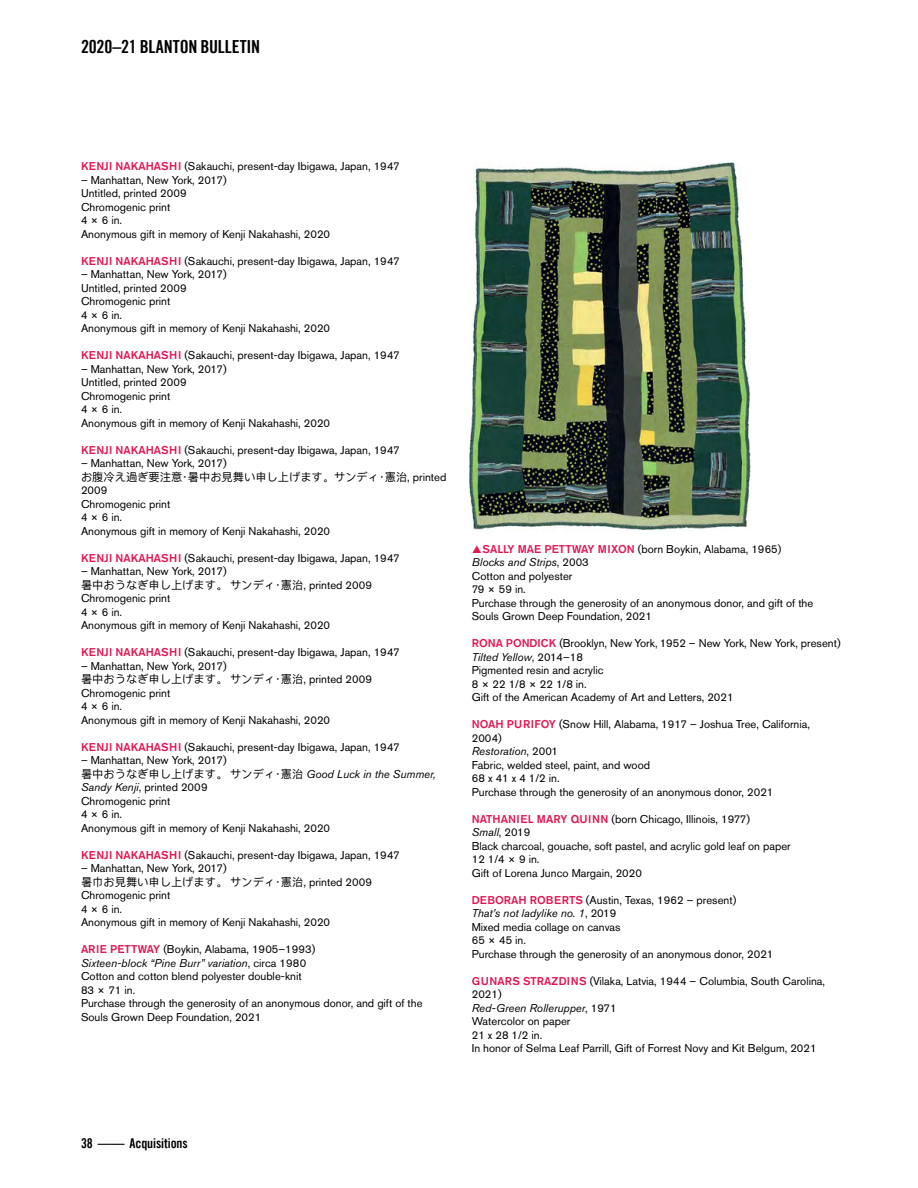
<style>
.page{position:relative;width:918px;height:1188px;background:#fff}
.page>*{position:absolute;margin:0;border:0;box-sizing:border-box;transform-origin:0 0}
.t1{font:18px "Trade Gothic LT Bold Cond Twenty";letter-spacing:-.01em;color:#000}
.t2{font:13.5px "Trade Gothic LT Bold Cond Twenty";letter-spacing:-.005em;color:#000}
.t3{font:11.25px/13.5px "Akzidenz Grotesk Std";color:#000}
.t4{font:11.25px "Ping Fang SC";color:#000}
.s1{font-weight:500;color:#de1851}
.s2{font-family:"Akzidenz Grotesk Std"}
.s3{font-family:"Akzidenz Grotesk Std";font-style:italic}
.s4{font-style:italic}
</style>
<div class="page">
<img style="left:469px;top:162px;width:281px;height:369px">
<h1 class="t1" style="left:81px;top:36px;width:181px">2020–21 BLANTON BULLETIN</h1>
<p class="t3" style="left:81px;top:160px;width:320px"><span class="s1">KENJI NAKAHASHI</span> (Sakauchi, present‑day Ibigawa, Japan, 1947</p>
<p class="t3" style="left:81px;top:173px;width:251px">– Manhattan, New York, 2017)<br>Untitled, printed 2009<br>Chromogenic print<br>4 × 6 in.<br>Anonymous gift in memory of Kenji Nakahashi, 2020</p>
<p class="t3" style="left:81px;top:254px;width:320px"><span class="s1">KENJI NAKAHASHI</span> (Sakauchi, present‑day Ibigawa, Japan, 1947</p>
<p class="t3" style="left:81px;top:268px;width:251px">– Manhattan, New York, 2017)<br>Untitled, printed 2009<br>Chromogenic print<br>4 × 6 in.<br>Anonymous gift in memory of Kenji Nakahashi, 2020</p>
<p class="t3" style="left:81px;top:349px;width:320px"><span class="s1">KENJI NAKAHASHI</span> (Sakauchi, present‑day Ibigawa, Japan, 1947</p>
<p class="t3" style="left:81px;top:362px;width:251px">– Manhattan, New York, 2017)<br>Untitled, printed 2009<br>Chromogenic print<br>4 × 6 in.<br>Anonymous gift in memory of Kenji Nakahashi, 2020</p>
<p class="t3" style="left:81px;top:443px;width:320px"><span class="s1">KENJI NAKAHASHI</span> (Sakauchi, present‑day Ibigawa, Japan, 1947</p>
<p class="t3" style="left:81px;top:457px;width:147px">– Manhattan, New York, 2017)</p>
<p class="t4" style="left:81px;top:470px;width:367px">お腹冷え過ぎ要注意·暑中お見舞い申し上げます。サンディ·憲治<span class="s2">, printed</span></p>
<p class="t3" style="left:81px;top:484px;width:251px">2009<br>Chromogenic print<br>4 × 6 in.<br>Anonymous gift in memory of Kenji Nakahashi, 2020</p>
<p class="t3" style="left:81px;top:551px;width:320px"><span class="s1">KENJI NAKAHASHI</span> (Sakauchi, present‑day Ibigawa, Japan, 1947</p>
<p class="t3" style="left:81px;top:565px;width:147px">– Manhattan, New York, 2017)</p>
<p class="t4" style="left:81px;top:578px;width:293px">暑中おうなぎ申し上げます。サンディ·憲治<span class="s2">, printed 2009</span></p>
<p class="t3" style="left:81px;top:592px;width:251px">Chromogenic print<br>4 × 6 in.<br>Anonymous gift in memory of Kenji Nakahashi, 2020</p>
<p class="t3" style="left:81px;top:646px;width:320px"><span class="s1">KENJI NAKAHASHI</span> (Sakauchi, present‑day Ibigawa, Japan, 1947</p>
<p class="t3" style="left:81px;top:659px;width:147px">– Manhattan, New York, 2017)</p>
<p class="t4" style="left:81px;top:673px;width:293px">暑中おうなぎ申し上げます。サンディ·憲治<span class="s2">, printed 2009</span></p>
<p class="t3" style="left:81px;top:686px;width:251px">Chromogenic print<br>4 × 6 in.<br>Anonymous gift in memory of Kenji Nakahashi, 2020</p>
<p class="t3" style="left:81px;top:740px;width:320px"><span class="s1">KENJI NAKAHASHI</span> (Sakauchi, present‑day Ibigawa, Japan, 1947</p>
<p class="t3" style="left:81px;top:754px;width:147px">– Manhattan, New York, 2017)</p>
<p class="t4" style="left:81px;top:767px;width:356px">暑中おうなぎ申し上げます。サンディ·憲治 <span class="s3">Good Luck in the Summer,</span></p>
<p class="t3" style="left:81px;top:781px;width:251px"><span class="s4">Sandy Kenji</span>, printed 2009<br>Chromogenic print<br>4 × 6 in.<br>Anonymous gift in memory of Kenji Nakahashi, 2020</p>
<p class="t3" style="left:81px;top:848px;width:320px"><span class="s1">KENJI NAKAHASHI</span> (Sakauchi, present‑day Ibigawa, Japan, 1947</p>
<p class="t3" style="left:81px;top:862px;width:147px">– Manhattan, New York, 2017)</p>
<p class="t4" style="left:81px;top:875px;width:293px">暑巾お見舞い申し上げます。サンディ·憲治<span class="s2">, printed 2009</span></p>
<p class="t3" style="left:81px;top:889px;width:251px">Chromogenic print<br>4 × 6 in.<br>Anonymous gift in memory of Kenji Nakahashi, 2020</p>
<p class="t3" style="left:81px;top:943px;width:343px"><span class="s1">ARIE PETTWAY</span> (Boykin, Alabama, 1905–1993)<br><span class="s4">Sixteen‑block “Pine Burr” variation</span>, circa 1980<br>Cotton and cotton blend polyester double‑knit<br>83 × 71 in.<br>Purchase through the generosity of an anonymous donor, and gift of the Souls Grown Deep Foundation, 2021</p>
<p class="t3" style="left:472px;top:542px;width:343px;text-indent:11px"><span class="s1">SALLY MAE PETTWAY MIXON</span> (born Boykin, Alabama, 1965)<br><span class="s4">Blocks and Strips</span>, 2003<br>Cotton and polyester<br>79 × 59 in.<br>Purchase through the generosity of an anonymous donor, and gift of the Souls Grown Deep Foundation, 2021</p>
<p class="t3" style="left:472px;top:637px;width:370px"><span class="s1">RONA PONDICK</span> (Brooklyn, New York, 1952 – New York, New York, present)<br><span class="s4">Tilted Yellow</span>, 2014–18<br>Pigmented resin and acrylic<br>8 × 22 1/8 × 22 1/8 in.<br>Gift of the American Academy of Art and Letters, 2021</p>
<p class="t3" style="left:472px;top:718px;width:340px"><span class="s1">NOAH PURIFOY</span> (Snow Hill, Alabama, 1917 – Joshua Tree, California, 2004)<br><span class="s4">Restoration</span>, 2001<br>Fabric, welded steel, paint, and wood<br>68 x 41 x 4 1/2 in.<br>Purchase through the generosity of an anonymous donor, 2021</p>
<p class="t3" style="left:472px;top:812px;width:321px"><span class="s1">NATHANIEL MARY QUINN</span> (born Chicago, Illinois, 1977)<br><span class="s4">Small</span>, 2019<br>Black charcoal, gouache, soft pastel, and acrylic gold leaf on paper 12 1/4 × 9 in.<br>Gift of Lorena Junco Margain, 2020</p>
<p class="t3" style="left:472px;top:893px;width:303px"><span class="s1">DEBORAH ROBERTS</span> (Austin, Texas, 1962 – present)<br><span class="s4">That’s not ladylike no. 1</span>, 2019<br>Mixed media collage on canvas<br>65 × 45 in.<br>Purchase through the generosity of an anonymous donor, 2021</p>
<p class="t3" style="left:472px;top:974px;width:355px"><span class="s1">GUNARS STRAZDINS</span> (Vilaka, Latvia, 1944 – Columbia, South Carolina, 2021)<br><span class="s4">Red‑Green Rollerupper</span>, 1971<br>Watercolor on paper<br>21 x 28 1/2 in.<br>In honor of Selma Leaf Parrill, Gift of Forrest Novy and Kit Belgum, 2021</p>
<p class="t2" style="left:81px;top:1134px;width:108px">38 —— Acquisitions</p>
</div>
